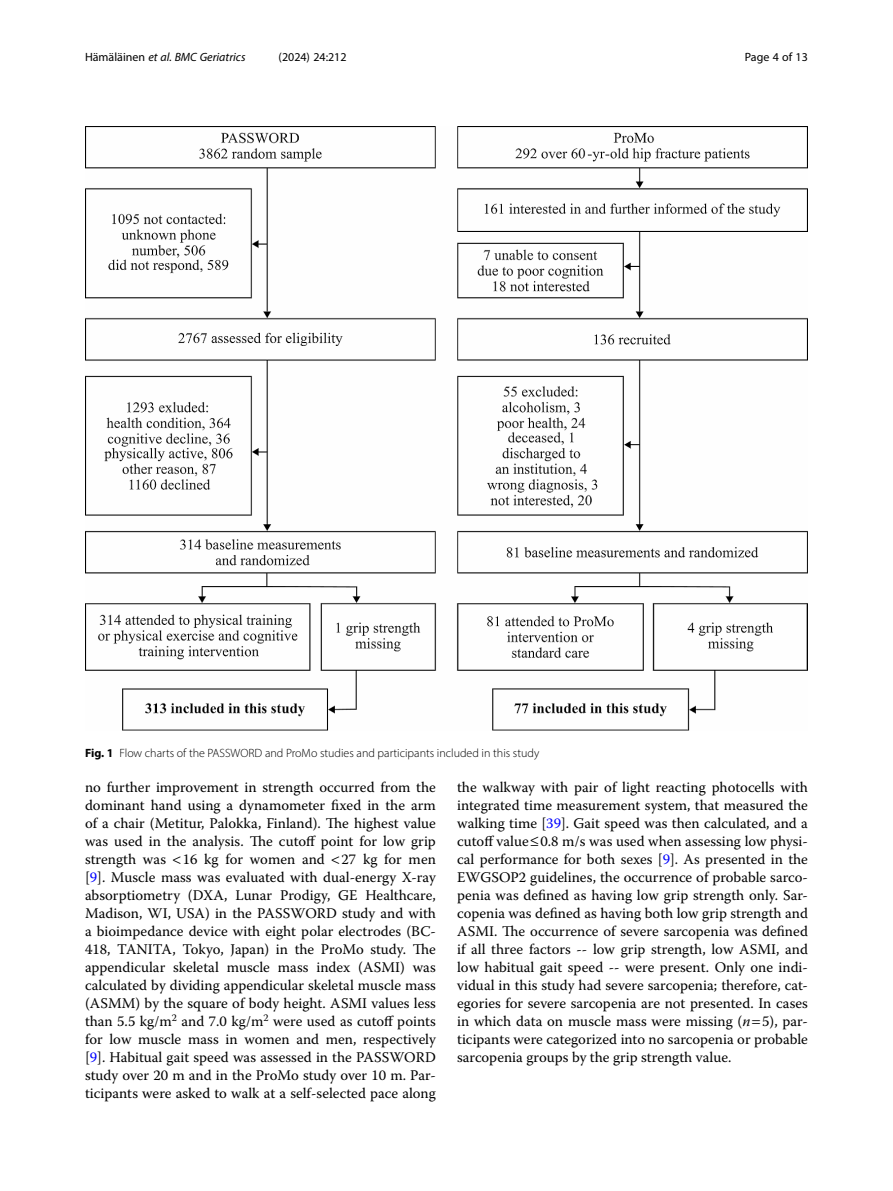
<style>
.page{position:relative;width:893px;height:1191px;background:#fff}
.page>*{position:absolute;margin:0;border:0;box-sizing:border-box;transform-origin:0 0}
.Body_Text{font:14.7px/18px "Warnock Pro";color:#000;text-align:justify}
.Figure_Caption{font:300 12px "Myriad Pro";color:#000}
.t1{font:italic 12px "Myriad Pro";color:#000}
.t2{font:12px "Myriad Pro";color:#000}
.s1{font-style:normal}
.s2{font-weight:700}
.s3{color:#00f}
.s4{font-style:italic}
</style>
<div class="page">
<img style="left:85px;top:126px;width:723px;height:604px">
<p class="t1" style="left:85px;top:50px;width:162px"><span class="s1">Hämäläinen</span> et al. BMC Geriatrics</p>
<p class="t2" style="left:279px;top:50px;width:70px">(2024) 24:212</p>
<p class="t2" style="left:745px;top:50px;width:65px">Page 4 of 13</p>
<p class="Figure_Caption" style="left:85px;top:746px;width:456px"><span class="s2">Fig. 1</span> Flow charts of the PASSWORD and ProMo studies and participants included in this study</p>
<p class="Body_Text" style="left:85px;top:778px;width:352px">no further improvement in strength occurred from the dominant hand using a dynamometer fixed in the arm of a chair (Metitur, Palokka, Finland). The highest value was used in the analysis. The cutoff point for low grip strength was 16 kg for women and 27 kg for men [<span class="s3">9</span>]. Muscle mass was evaluated with dual-energy X-ray absorptiometry (DXA, Lunar Prodigy, GE Healthcare, Madison, WI, USA) in the PASSWORD study and with a bioimpedance device with eight polar electrodes (BC-418, TANITA, Tokyo, Japan) in the ProMo study. The appendicular skeletal muscle mass index (ASMI) was calculated by dividing appendicular skeletal muscle mass (ASMM) by the square of body height. ASMI values less than 5.5 kg/m<sup>2</sup> and 7.0 kg/m<sup>2</sup> were used as cutoff points for low muscle mass in women and men, respectively [<span class="s3">9</span>]. Habitual gait speed was assessed in the PASSWORD study over 20 m and in the ProMo study over 10 m. Par&shy;ticipants were asked to walk at a self-selected pace along</p>
<p class="Body_Text" style="left:457px;top:778px;width:352px">the walkway with pair of light reacting photocells with integrated time measurement system, that measured the walking time [<span class="s3">39</span>]. Gait speed was then calculated, and a cutoff value≤0.8 m/s was used when assessing low physi&shy;cal performance for both sexes [<span class="s3">9</span>]. As presented in the EWGSOP2 guidelines, the occurrence of probable sarco&shy;penia was defined as having low grip strength only. Sar&shy;copenia was defined as having both low grip strength and ASMI. The occurrence of severe sarcopenia was defined if all three factors -- low grip strength, low ASMI, and low habitual gait speed -- were present. Only one indi&shy;vidual in this study had severe sarcopenia; therefore, cat&shy;egories for severe sarcopenia are not presented. In cases in which data on muscle mass were missing (<span class="s4">n</span> 5), par&shy;ticipants were categorized into no sarcopenia or probable sarcopenia groups by the grip strength value.</p>
</div>
